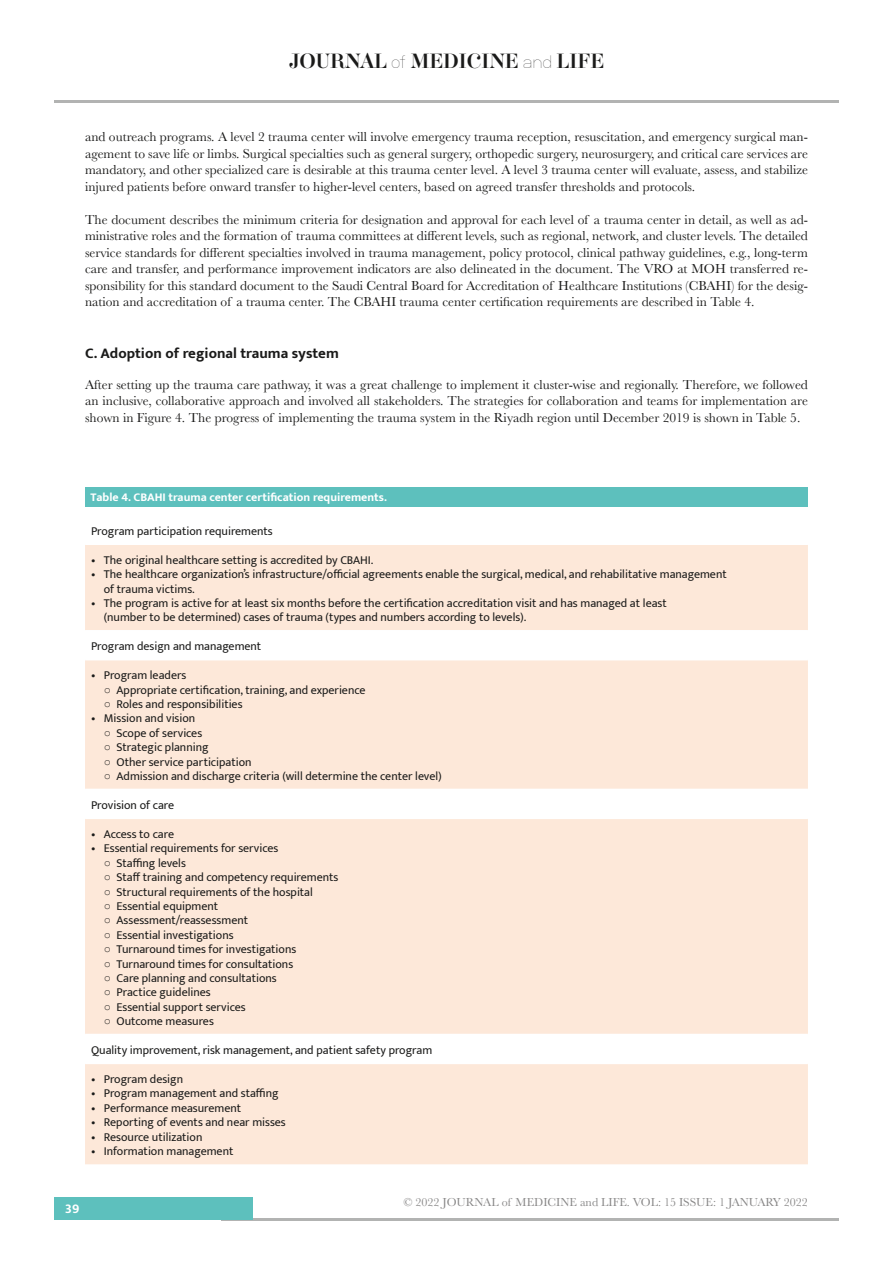
<style>
.page{position:relative;width:893px;height:1263px;background:#fff}
.page>*{position:absolute;margin:0;border:0;box-sizing:border-box;transform-origin:0 0}
.t1{font:18px "Aker Brygge Display";color:#1a1a19}
.titlu_3{font:700 15px "Mukta";color:#1a1a19}
.text{font:13.5px/16.5px "Baskerville";color:#1a1a19;text-align:justify}
.t2{font:700 13.5px "Mukta";color:#fff}
.left_header_table{font:12px/14.4px "Mukta";color:#1a1a19}
.t3{font:12px "Baskerville";color:#888787}
.legenda_tabel{font:700 12px "Mukta";color:#fff}
.s1{font-family:"Neubau Grotesk Lei"}
.s2{font-family:"Arial"}
</style>
<div class="page">
<hr style="left:221px;top:1218px;width:618px;height:2px;background:#b2b3b2">
<div style="left:54px;top:1198px;width:198px;height:22px;background:#5dc0bd"></div>
<hr style="left:54px;top:100px;width:785px;height:2px;background:#b2b3b2">
<svg style="left:85px;top:545px;width:723px;height:619px;background:#fdebde"></svg>
<hr style="left:85px;top:659px;width:723px;height:1px;background:#fff">
<hr style="left:85px;top:817px;width:723px;height:2px;background:#fff">
<hr style="left:85px;top:1063px;width:723px;height:1px;background:#fff">
<hr style="left:85px;top:630px;width:723px;height:1px;background:#fff">
<hr style="left:85px;top:789px;width:723px;height:1px;background:#fff">
<hr style="left:85px;top:1034px;width:723px;height:1px;background:#fff">
<div style="left:85px;top:487px;width:723px;height:20px;background:#5dc0bd"></div>
<h1 class="t1" style="left:289px;top:49px;width:317px">JOURNAL <span class="s1">of</span> MEDICINE <span class="s1">and</span> LIFE</h1>
<p class="text" style="left:85px;top:129px;width:724px">and outreach programs. A level 2 trauma center will involve emergency trauma reception, resuscitation, and emergency surgical man&shy;agement to save life or limbs. Surgical specialties such as general surgery, orthopedic surgery, neurosurgery, and critical care services are mandatory, and other specialized care is desirable at this trauma center level. A level 3 trauma center will evaluate, assess, and stabilize injured patients before onward transfer to higher-level centers, based on agreed transfer thresholds and protocols.</p>
<p class="text" style="left:85px;top:211px;width:724px">The document describes the minimum criteria for designation and approval for each level of a trauma center in detail, as well as ad&shy;ministrative roles and the formation of trauma committees at different levels, such as regional, network, and cluster levels. The detailed service standards for different specialties involved in trauma management, policy protocol, clinical pathway guidelines, e.g., long-term care and transfer, and performance improvement indicators are also delineated in the document. The VRO at MOH transferred re&shy;sponsibility for this standard document to the Saudi Central Board for Accreditation of Healthcare Institutions (CBAHI) for the desig&shy;nation and accreditation of a trauma center. The CBAHI trauma center certification requirements are described in Table 4.</p>
<p class="titlu_3" style="left:85px;top:344px;width:255px">C. Adoption of regional trauma system</p>
<p class="text" style="left:85px;top:376px;width:724px">After setting up the trauma care pathway, it was a great challenge to implement it cluster-wise and regionally. Therefore, we followed an inclusive, collaborative approach and involved all stakeholders. The strategies for collaboration and teams for implementation are shown in Figure 4. The progress of implementing the trauma system in the Riyadh region until December 2019 is shown in Table 5.</p>
<p class="legenda_tabel" style="left:90px;top:490px;width:298px">Table 4. CBAHI trauma center certification requirements.</p>
<p class="left_header_table" style="left:91px;top:523px;width:183px">Program participation requirements</p>
<p class="left_header_table" style="left:91px;top:552px;width:284px">• The original healthcare setting is accredited by CBAHI.</p>
<p class="left_header_table" style="left:104px;top:567px;width:624px;text-indent:-13px">• The healthcare organization’s infrastructure/official agreements enable the surgical, medical, and rehabilitative management of trauma victims.</p>
<p class="left_header_table" style="left:104px;top:596px;width:564px;text-indent:-13px">• The program is active for at least six months before the certification accreditation visit and has managed at least (number to be determined) cases of trauma (types and numbers according to levels).</p>
<p class="left_header_table" style="left:91px;top:639px;width:172px">Program design and management</p>
<p class="left_header_table" style="left:91px;top:668px;width:97px">• Program leaders</p>
<p class="left_header_table" style="left:104px;top:682px;width:263px"><span class="s2">○</span> Appropriate certification, training, and experience</p>
<p class="left_header_table" style="left:104px;top:697px;width:140px"><span class="s2">○</span> Roles and responsibilities</p>
<p class="left_header_table" style="left:91px;top:711px;width:106px">• Mission and vision</p>
<p class="left_header_table" style="left:104px;top:725px;width:100px"><span class="s2">○</span> Scope of services</p>
<p class="left_header_table" style="left:104px;top:740px;width:106px"><span class="s2">○</span> Strategic planning</p>
<p class="left_header_table" style="left:104px;top:754px;width:149px"><span class="s2">○</span> Other service participation</p>
<p class="left_header_table" style="left:104px;top:769px;width:339px"><span class="s2">○</span> Admission and discharge criteria (will determine the center level)</p>
<p class="left_header_table" style="left:91px;top:798px;width:85px">Provision of care</p>
<p class="left_header_table" style="left:91px;top:826px;width:85px">• Access to care</p>
<p class="left_header_table" style="left:91px;top:841px;width:189px">• Essential requirements for services</p>
<p class="left_header_table" style="left:104px;top:855px;width:84px"><span class="s2">○</span> Staffing levels</p>
<p class="left_header_table" style="left:104px;top:870px;width:236px"><span class="s2">○</span> Staff training and competency requirements</p>
<p class="left_header_table" style="left:104px;top:884px;width:211px"><span class="s2">○</span> Structural requirements of the hospital</p>
<p class="left_header_table" style="left:104px;top:898px;width:116px"><span class="s2">○</span> Essential equipment</p>
<p class="left_header_table" style="left:104px;top:913px;width:146px"><span class="s2">○</span> Assessment/reassessment</p>
<p class="left_header_table" style="left:104px;top:927px;width:131px"><span class="s2">○</span> Essential investigations</p>
<p class="left_header_table" style="left:104px;top:942px;width:194px"><span class="s2">○</span> Turnaround times for investigations</p>
<p class="left_header_table" style="left:104px;top:956px;width:191px"><span class="s2">○</span> Turnaround times for consultations</p>
<p class="left_header_table" style="left:104px;top:970px;width:175px"><span class="s2">○</span> Care planning and consultations</p>
<p class="left_header_table" style="left:104px;top:985px;width:109px"><span class="s2">○</span> Practice guidelines</p>
<p class="left_header_table" style="left:104px;top:999px;width:143px"><span class="s2">○</span> Essential support services</p>
<p class="left_header_table" style="left:104px;top:1014px;width:112px"><span class="s2">○</span> Outcome measures</p>
<p class="left_header_table" style="left:91px;top:1043px;width:343px">Quality improvement, risk management, and patient safety program</p>
<p class="left_header_table" style="left:91px;top:1071px;width:94px">• Program design</p>
<p class="left_header_table" style="left:91px;top:1086px;width:189px">• Program management and staffing</p>
<p class="left_header_table" style="left:91px;top:1100px;width:152px">• Performance measurement</p>
<p class="left_header_table" style="left:91px;top:1115px;width:196px">• Reporting of events and near misses</p>
<p class="left_header_table" style="left:91px;top:1129px;width:113px">• Resource utilization</p>
<p class="left_header_table" style="left:91px;top:1143px;width:144px">• Information management</p>
<p class="t2" style="left:65px;top:1200px;width:16px">39</p>
<p class="t3" style="left:403px;top:1195px;width:406px">© 2022 JOURNAL of MEDICINE and LIFE. VOL: 15 ISSUE: 1 JANUARY 2022</p>
</div>
